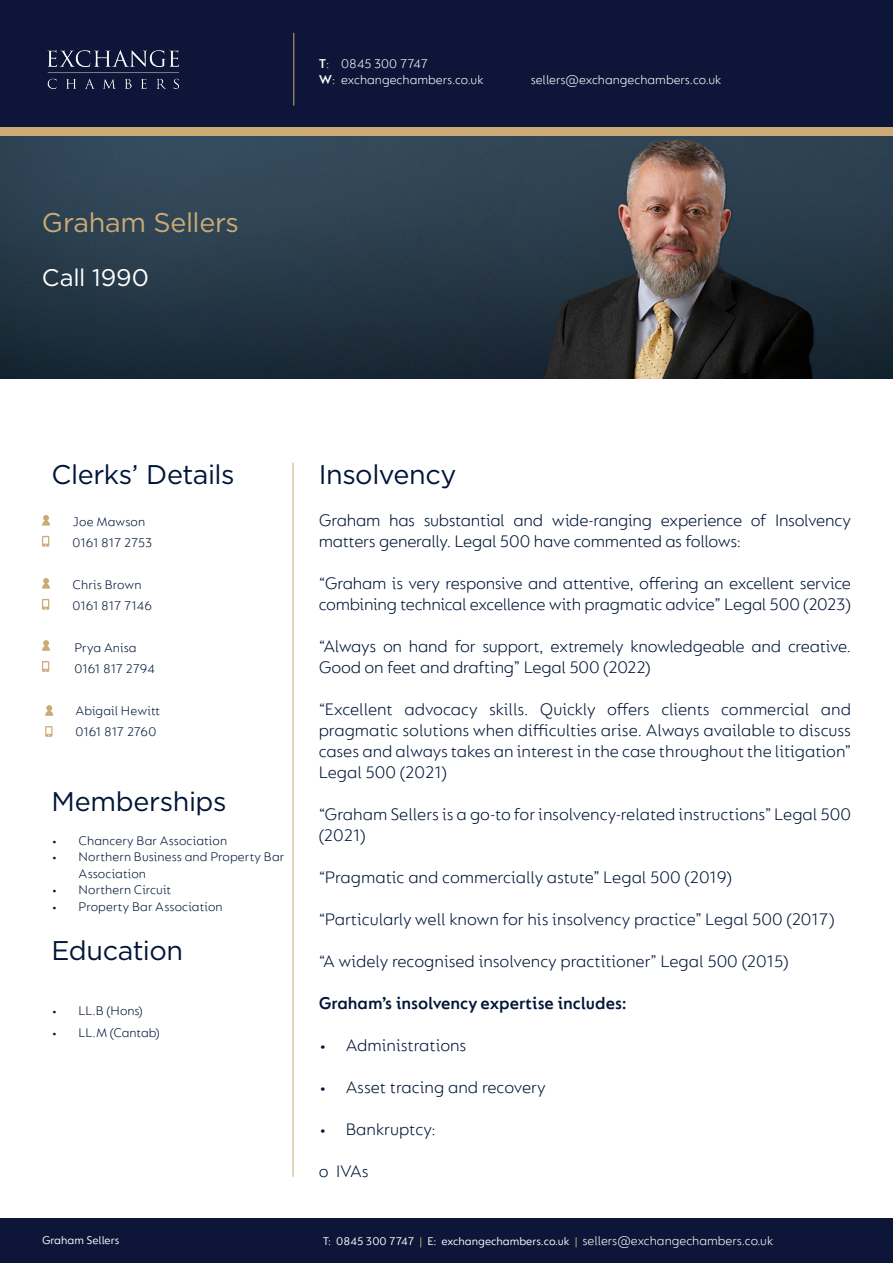
<style>
.page{position:relative;width:893px;height:1263px;background:#fff}
.page>*{position:absolute;margin:0;border:0;box-sizing:border-box;transform-origin:0 0}
.t1{font:27px "Gotham";letter-spacing:-.015em;color:#001537}
.t2{font:27px "Gotham";letter-spacing:-.01em;color:#cbaa76}
.t3{font:24px "Gotham";letter-spacing:-.005em;color:#fff}
.t4{font:300 18px/21px "FS Lucas";letter-spacing:-.01em;color:#001537}
.t5{font:600 18px "FS Lucas";color:#001537}
.t6{font:300 13.5px/16.5px "FS Lucas";letter-spacing:.005em;color:#001537}
.t7{font:300 13.5px/16.2px "FS Lucas";color:#fff}
.t8{font:12px "FS Lucas";color:#fff}
.s1{font-weight:600}
.s2{color:#cbaa76}
</style>
<div class="page">
<div style="left:0;top:64px;width:893px;height:72px;background:#cbaa76"></div>
<div style="left:0;top:0;width:893px;height:127px;background:#0d1638"></div>
<div style="left:0;top:1219px;width:893px;height:44px;background:#0d1638"></div>
<img style="left:47px;top:50px;width:132px;height:39px">
<hr style="left:293px;top:33px;width:1px;height:73px;background:#cbaa76">
<hr style="left:293px;top:463px;width:1px;height:714px;background:#cbaa76">
<img style="left:0;top:136px;width:893px;height:242px">
<svg style="left:42px;top:536px;width:7px;height:11px"></svg>
<svg style="left:42px;top:599px;width:7px;height:11px"></svg>
<svg style="left:42px;top:515px;width:8px;height:11px"></svg>
<svg style="left:42px;top:578px;width:8px;height:11px"></svg>
<svg style="left:42px;top:661px;width:7px;height:11px"></svg>
<svg style="left:42px;top:640px;width:8px;height:11px"></svg>
<svg style="left:45px;top:726px;width:7px;height:11px"></svg>
<svg style="left:45px;top:705px;width:8px;height:11px"></svg>
<p class="t2" style="left:42px;top:205px;width:199px">Graham Sellers</p>
<p class="t3" style="left:42px;top:262px;width:109px">Call 1990</p>
<p class="t7" style="left:319px;top:55px;width:166px"><span class="s1">T</span>: 0845 300 7747<br><span class="s1">W</span>: exchangechambers.co.uk</p>
<p class="t7" style="left:531px;top:71px;width:192px">sellers@exchangechambers.co.uk</p>
<p class="t1" style="left:52px;top:457px;width:184px">Clerks’ Details</p>
<p class="t6" style="left:73px;top:513px;width:74px">Joe Mawson</p>
<p class="t6" style="left:73px;top:534px;width:81px">0161 817 2753</p>
<p class="t6" style="left:73px;top:576px;width:70px">Chris Brown</p>
<p class="t6" style="left:73px;top:597px;width:81px">0161 817 7146</p>
<p class="t6" style="left:74px;top:639px;width:64px">Prya Anisa</p>
<p class="t6" style="left:74px;top:660px;width:82px">0161 817 2794</p>
<p class="t6" style="left:75px;top:702px;width:86px">Abigail Hewitt</p>
<p class="t6" style="left:75px;top:723px;width:82px">0161 817 2760</p>
<p class="t1" style="left:52px;top:784px;width:176px">Memberships</p>
<p class="t6" style="left:52px;top:832px;width:177px">• Chancery Bar Association</p>
<p class="t6" style="left:79px;top:848px;width:207px;text-indent:-27px">• Northern Business and Property Bar<br>Association</p>
<p class="t6" style="left:52px;top:881px;width:121px">• Northern Circuit</p>
<p class="t6" style="left:52px;top:898px;width:173px">• Property Bar Association</p>
<p class="t1" style="left:52px;top:933px;width:133px">Education</p>
<p class="t6" style="left:52px;top:1002px;width:93px">• LL.B (Hons)</p>
<p class="t6" style="left:52px;top:1024px;width:110px">• LL.M (Cantab)</p>
<p class="t1" style="left:319px;top:457px;width:139px">Insolvency</p>
<p class="t4" style="left:319px;top:509px;width:534px">Graham has substantial and wide-ranging experience of Insolvency matters generally. Legal 500 have commented as follows:</p>
<p class="t4" style="left:319px;top:572px;width:534px">“Graham is very responsive and attentive, offering an excellent service combining technical excellence with pragmatic advice” Legal 500 (2023)</p>
<p class="t4" style="left:319px;top:635px;width:534px">“Always on hand for support, extremely knowledgeable and creative.<br>Good on feet and drafting” Legal 500 (2022)</p>
<p class="t4" style="left:319px;top:698px;width:534px;text-align:justify">“Excellent advocacy skills. Quickly offers clients commercial and pragmatic solutions when difficulties arise. Always available to discuss cases and always takes an interest in the case throughout the litigation” Legal 500 (2021)</p>
<p class="t4" style="left:319px;top:803px;width:534px">“Graham Sellers is a go-to for insolvency-related instructions” Legal 500 (2021)</p>
<p class="t4" style="left:319px;top:866px;width:415px">“Pragmatic and commercially astute” Legal 500 (2019)</p>
<p class="t4" style="left:319px;top:908px;width:517px">“Particularly well known for his insolvency practice” Legal 500 (2017)</p>
<p class="t4" style="left:319px;top:950px;width:471px">“A widely recognised insolvency practitioner” Legal 500 (2015)</p>
<p class="t5" style="left:319px;top:992px;width:310px">Graham’s insolvency expertise includes:</p>
<p class="t4" style="left:319px;top:1034px;width:149px">• Administrations</p>
<p class="t4" style="left:319px;top:1076px;width:229px">• Asset tracing and recovery</p>
<p class="t4" style="left:319px;top:1118px;width:118px">• Bankruptcy:</p>
<p class="t4" style="left:319px;top:1160px;width:52px">o IVAs</p>
<p class="t7" style="left:583px;top:1233px;width:192px">sellers@exchangechambers.co.uk</p>
<p class="t8" style="left:42px;top:1233px;width:79px">Graham Sellers</p>
<p class="t8" style="left:323px;top:1235px;width:256px">T: 0845 300 7747 <span class="s2">|</span> E: exchangechambers.co.uk <span class="s2">|</span></p>
</div>
